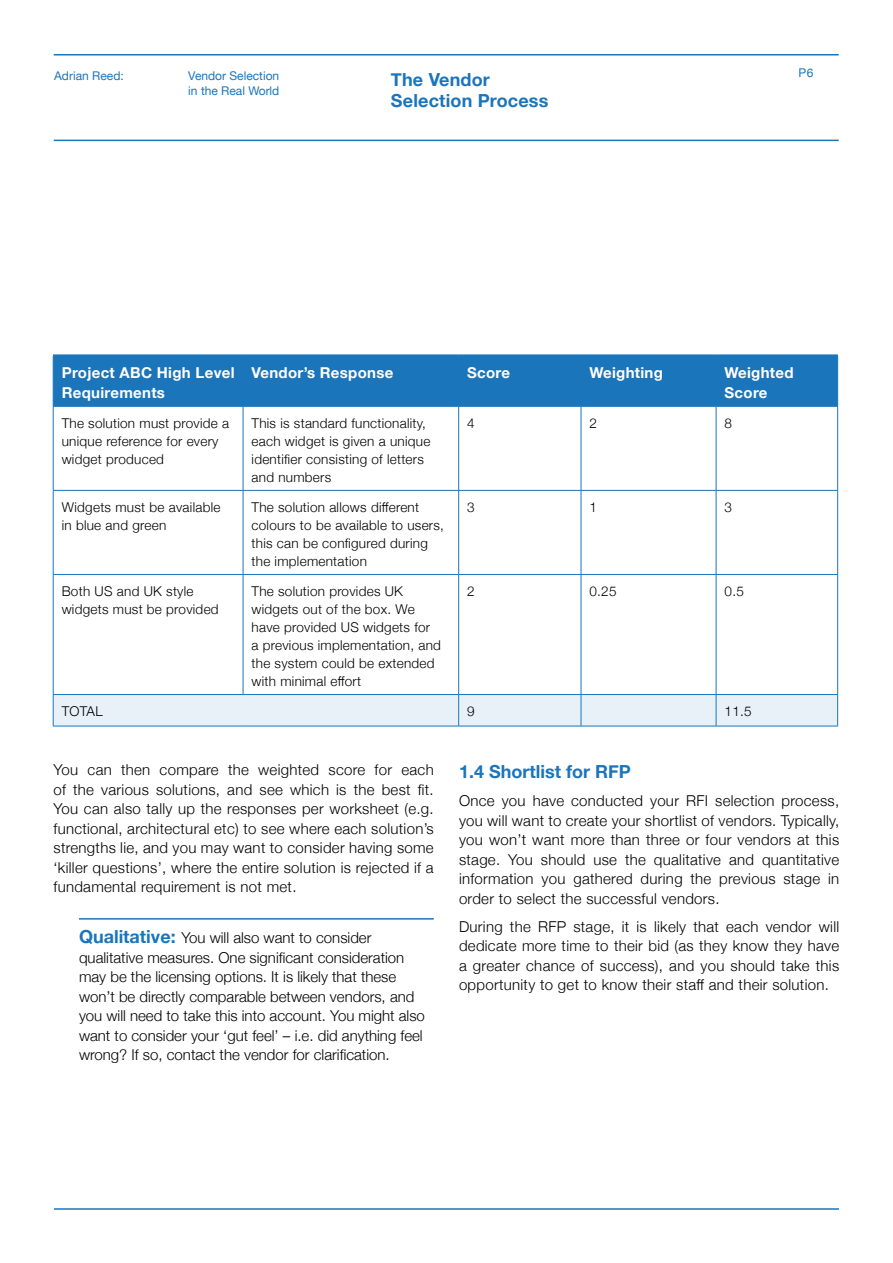
<style>
.page{position:relative;width:893px;height:1263px;background:#fff}
.page>*{position:absolute;margin:0;border:0;box-sizing:border-box;transform-origin:0 0}
.H3___Helvetica_Neue{font:700 18px/21px "Helvetica Neue";letter-spacing:.01em;color:#1b75bb}
.Body_text___Helvetic{font:300 15px/19.5px "Helvetica Neue";letter-spacing:.02em;color:#000;text-align:justify}
.Body_text__with_spac{font:300 15px/19.5px "Helvetica Neue";letter-spacing:.02em;color:#000;text-align:justify}
.Pull_quote___Helveti{font:300 15px/19.5px "Helvetica Neue";color:#000}
.H1__White____Helveti{font:700 15px/19.5px "Helvetica Neue";letter-spacing:.02em;color:#fff}
.Body_text___heleveti{font:300 13.5px/18px "Helvetica Neue";letter-spacing:.02em;color:#000}
.Folio__blue____Helve{font:12px "Helvetica Neue";color:#1b75bb}
.s1{font-weight:700;font-size:18px;color:#1b75bb}
</style>
<div class="page">
<hr style="left:54px;top:1208px;width:785px;height:2px;background:#1b75bb">
<hr style="left:54px;top:54px;width:785px;height:2px;background:#1b75bb">
<hr style="left:54px;top:140px;width:785px;height:1px;background:#1b75bb">
<hr style="left:79px;top:918px;width:355px;height:1px;background:#1b75bb">
<div style="left:54px;top:356px;width:783px;height:50px;background:#1b75bb"></div>
<div style="left:54px;top:695px;width:783px;height:31px;background:#e8f1f8"></div>
<hr style="left:242px;top:356px;width:2px;height:50px;background:#1b75bb">
<hr style="left:458px;top:356px;width:1px;height:50px;background:#1b75bb">
<hr style="left:580px;top:356px;width:2px;height:50px;background:#1b75bb">
<hr style="left:53px;top:490px;width:190px;height:1px;background:#1b75bb">
<hr style="left:243px;top:490px;width:216px;height:1px;background:#1b75bb">
<hr style="left:459px;top:490px;width:122px;height:1px;background:#1b75bb">
<hr style="left:581px;top:490px;width:135px;height:1px;background:#1b75bb">
<hr style="left:716px;top:490px;width:122px;height:1px;background:#1b75bb">
<hr style="left:53px;top:574px;width:190px;height:1px;background:#1b75bb">
<hr style="left:243px;top:574px;width:216px;height:1px;background:#1b75bb">
<hr style="left:459px;top:574px;width:122px;height:1px;background:#1b75bb">
<hr style="left:581px;top:574px;width:135px;height:1px;background:#1b75bb">
<hr style="left:716px;top:574px;width:122px;height:1px;background:#1b75bb">
<hr style="left:243px;top:406px;width:1px;height:84px;background:#1b75bb">
<hr style="left:458px;top:406px;width:1px;height:84px;background:#1b75bb">
<hr style="left:581px;top:406px;width:1px;height:84px;background:#1b75bb">
<hr style="left:716px;top:406px;width:1px;height:84px;background:#1b75bb">
<hr style="left:243px;top:491px;width:1px;height:83px;background:#1b75bb">
<hr style="left:458px;top:491px;width:1px;height:83px;background:#1b75bb">
<hr style="left:581px;top:491px;width:1px;height:83px;background:#1b75bb">
<hr style="left:716px;top:491px;width:1px;height:83px;background:#1b75bb">
<hr style="left:243px;top:575px;width:1px;height:119px;background:#1b75bb">
<hr style="left:458px;top:575px;width:1px;height:119px;background:#1b75bb">
<hr style="left:581px;top:575px;width:1px;height:119px;background:#1b75bb">
<hr style="left:716px;top:575px;width:1px;height:119px;background:#1b75bb">
<hr style="left:53px;top:406px;width:1px;height:84px;background:#1b75bb">
<hr style="left:53px;top:491px;width:1px;height:83px;background:#1b75bb">
<hr style="left:53px;top:575px;width:1px;height:119px;background:#1b75bb">
<hr style="left:716px;top:694px;width:122px;height:1px;background:#1b75bb">
<hr style="left:837px;top:406px;width:1px;height:84px;background:#1b75bb">
<hr style="left:837px;top:491px;width:1px;height:83px;background:#1b75bb">
<hr style="left:837px;top:575px;width:1px;height:119px;background:#1b75bb">
<hr style="left:837px;top:695px;width:1px;height:31px;background:#1b75bb">
<hr style="left:459px;top:694px;width:122px;height:1px;background:#1b75bb">
<hr style="left:459px;top:726px;width:122px;height:1px;background:#1b75bb">
<hr style="left:581px;top:694px;width:135px;height:1px;background:#1b75bb">
<hr style="left:581px;top:695px;width:1px;height:31px;background:#1b75bb">
<hr style="left:716px;top:695px;width:1px;height:31px;background:#1b75bb">
<hr style="left:581px;top:726px;width:135px;height:1px;background:#1b75bb">
<hr style="left:53px;top:694px;width:190px;height:1px;background:#1b75bb">
<hr style="left:53px;top:695px;width:1px;height:31px;background:#1b75bb">
<hr style="left:243px;top:694px;width:216px;height:1px;background:#1b75bb">
<hr style="left:458px;top:695px;width:1px;height:31px;background:#1b75bb">
<hr style="left:53px;top:726px;width:190px;height:1px;background:#1b75bb">
<hr style="left:243px;top:726px;width:216px;height:1px;background:#1b75bb">
<hr style="left:716px;top:726px;width:122px;height:1px;background:#1b75bb">
<hr style="left:53px;top:354px;width:190px;height:2px;background:#1b75bb">
<hr style="left:243px;top:354px;width:216px;height:2px;background:#1b75bb">
<hr style="left:459px;top:354px;width:122px;height:2px;background:#1b75bb">
<hr style="left:581px;top:354px;width:135px;height:2px;background:#1b75bb">
<hr style="left:716px;top:354px;width:122px;height:2px;background:#1b75bb">
<hr style="left:53px;top:356px;width:1px;height:50px;background:#1b75bb">
<hr style="left:837px;top:356px;width:1px;height:50px;background:#1b75bb">
<hr style="left:53px;top:406px;width:190px;height:1px;background:#1b75bb">
<hr style="left:243px;top:406px;width:216px;height:1px;background:#1b75bb">
<hr style="left:459px;top:406px;width:122px;height:1px;background:#1b75bb">
<hr style="left:581px;top:406px;width:135px;height:1px;background:#1b75bb">
<hr style="left:716px;top:406px;width:122px;height:1px;background:#1b75bb">
<p class="Folio__blue____Helve" style="left:54px;top:67px;width:71px">Adrian Reed:</p>
<p class="Folio__blue____Helve" style="left:188px;top:67px;width:92px">Vendor Selection</p>
<p class="Folio__blue____Helve" style="left:798px;top:64px;width:17px">P6</p>
<p class="Folio__blue____Helve" style="left:188px;top:82px;width:93px">in the Real World</p>
<p class="H3___Helvetica_Neue" style="left:391px;top:70px;width:159px">The Vendor<br>Selection Process</p>
<p class="H1__White____Helveti" style="left:62px;top:364px;width:174px">Project ABC High Level<br>Requirements</p>
<p class="H1__White____Helveti" style="left:252px;top:364px;width:143px">Vendor’s Response</p>
<p class="H1__White____Helveti" style="left:467px;top:364px;width:44px">Score</p>
<p class="H1__White____Helveti" style="left:589px;top:364px;width:75px">Weighting</p>
<p class="H1__White____Helveti" style="left:725px;top:364px;width:70px">Weighted<br>Score</p>
<p class="Body_text___heleveti" style="left:62px;top:413px;width:169px">The solution must provide a unique reference for every widget produced</p>
<p class="Body_text___heleveti" style="left:252px;top:413px;width:180px">This is standard functionality, each widget is given a unique identifier consisting of letters and numbers</p>
<p class="Body_text___heleveti" style="left:467px;top:413px;width:9px">4</p>
<p class="Body_text___heleveti" style="left:589px;top:413px;width:9px">2</p>
<p class="Body_text___heleveti" style="left:725px;top:413px;width:9px">8</p>
<p class="Body_text___heleveti" style="left:62px;top:497px;width:160px">Widgets must be available in blue and green</p>
<p class="Body_text___heleveti" style="left:252px;top:497px;width:194px">The solution allows different colours to be available to users, this can be configured during the implementation</p>
<p class="Body_text___heleveti" style="left:467px;top:497px;width:9px">3</p>
<p class="Body_text___heleveti" style="left:589px;top:497px;width:9px">1</p>
<p class="Body_text___heleveti" style="left:725px;top:497px;width:9px">3</p>
<p class="Body_text___heleveti" style="left:62px;top:581px;width:158px">Both US and UK style widgets must be provided</p>
<p class="Body_text___heleveti" style="left:252px;top:581px;width:191px">The solution provides UK widgets out of the box. We have provided US widgets for<br>a previous implementation, and the system could be extended with minimal effort</p>
<p class="Body_text___heleveti" style="left:467px;top:581px;width:9px">2</p>
<p class="Body_text___heleveti" style="left:589px;top:581px;width:29px">0.25</p>
<p class="Body_text___heleveti" style="left:725px;top:581px;width:21px">0.5</p>
<p class="Body_text___heleveti" style="left:62px;top:701px;width:42px">TOTAL</p>
<p class="Body_text___heleveti" style="left:467px;top:701px;width:9px">9</p>
<p class="Body_text___heleveti" style="left:725px;top:701px;width:29px">11.5</p>
<p class="Body_text__with_spac" style="left:54px;top:759px;width:382px">You can then compare the weighted score for each of the various solutions, and see which is the best fit.<br>You can also tally up the responses per worksheet (e.g. functional, architectural etc) to see where each solution’s strengths lie, and you may want to consider having some ‘killer questions’, where the entire solution is rejected if a fundamental requirement is not met.</p>
<p class="Pull_quote___Helveti" style="left:79px;top:927px;width:347px"><span class="s1">Qualitative:</span> You will also want to consider qualitative measures. One significant consideration may be the licensing options. It is likely that these won’t be directly comparable between vendors, and you will need to take this into account. You might also want to consider your ‘gut feel’ – i.e. did anything feel wrong? If so, contact the vendor for clarification.</p>
<p class="H3___Helvetica_Neue" style="left:459px;top:762px;width:173px">1.4 Shortlist for RFP</p>
<p class="Body_text___Helvetic" style="left:459px;top:790px;width:382px">Once you have conducted your RFI selection process, you will want to create your shortlist of vendors. Typically, you won’t want more than three or four vendors at this stage. You should use the qualitative and quantitative information you gathered during the previous stage in order to select the successful vendors.</p>
<p class="Body_text___Helvetic" style="left:459px;top:915px;width:382px">During the RFP stage, it is likely that each vendor will dedicate more time to their bid (as they know they have a greater chance of success), and you should take this opportunity to get to know their staff and their solution.</p>
</div>
